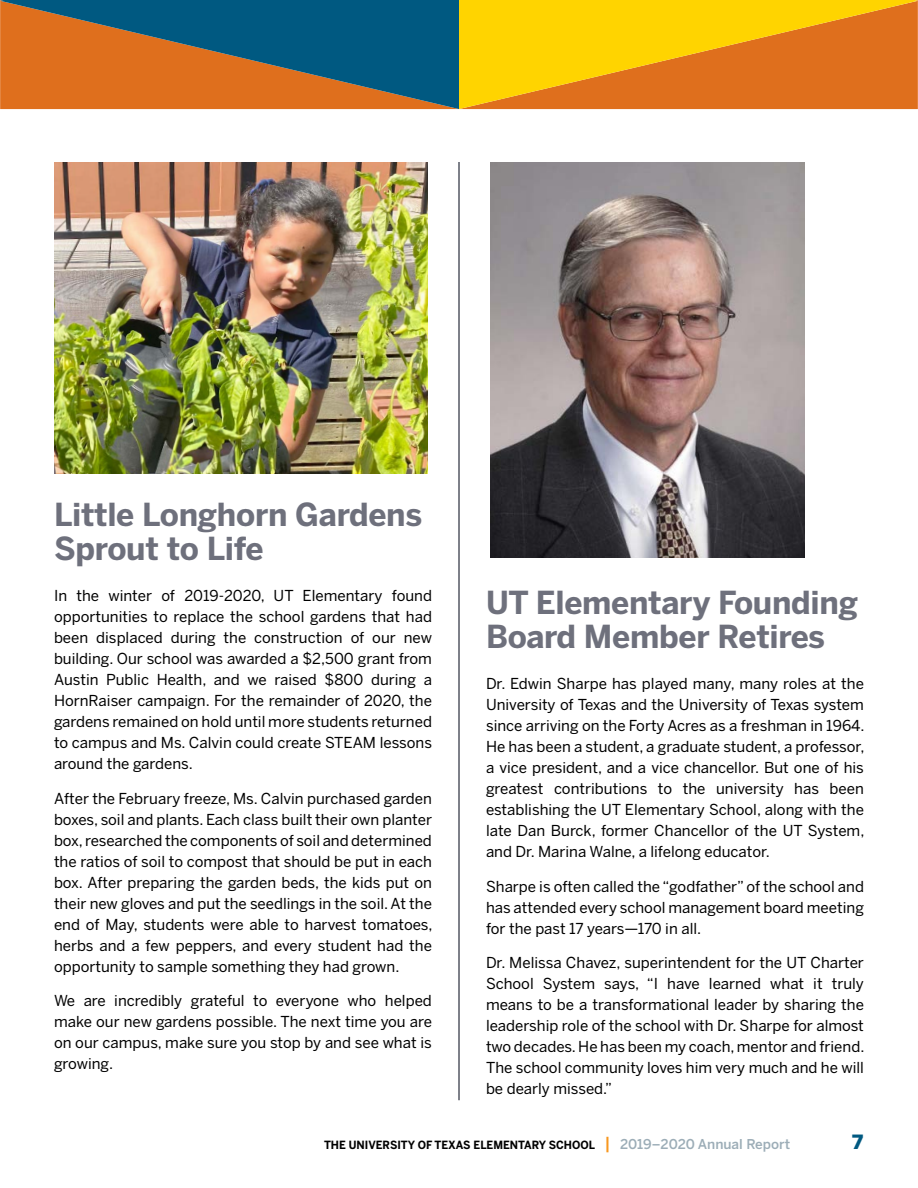
<style>
.page{position:relative;width:918px;height:1188px;background:#fff}
.page>*{position:absolute;margin:0;border:0;box-sizing:border-box;transform-origin:0 0}
.t1{font:700 31.5px/34.5px "Benton Sans";letter-spacing:-.01em;color:#6e707c}
.t2{font:900 19.5px "Benton Sans";color:#005981}
.t3{font:15px/21px "Benton Sans";color:#000;text-align:justify}
.t4{font:700 11.25px "Benton Sans";color:#000;scale:.95 1}
.s1{font-weight:500;font-size:16.5px;color:#f8971f}
.s2{font-weight:500;font-size:13.5px;color:#9cadb7}
</style>
<div class="page">
<img style="left:54px;top:162px;width:373px;height:311px">
<img style="left:491px;top:162px;width:314px;height:395px">
<svg style="left:459px;top:0;width:459px;height:109px;background:#efa20e"></svg>
<svg style="left:0;top:0;width:459px;height:109px;background:#6f644f"></svg>
<hr style="left:458px;top:162px;width:2px;height:938px;background:#545863">
<h1 class="t1" style="left:54px;top:497px;width:370px">Little Longhorn Gardens<br>Sprout to Life</h1>
<p class="t3" style="left:54px;top:585px;width:380px">In the winter of 2019-2020, UT Elementary found opportunities to replace the school gardens that had been displaced during the construction of our new building. Our school was awarded a $2,500 grant from Austin Public Health, and we raised $800 during a HornRaiser campaign. For the remainder of 2020, the gardens remained on hold until more students returned to campus and Ms. Calvin could create STEAM lessons around the gardens.</p>
<p class="t3" style="left:54px;top:788px;width:380px">After the February freeze, Ms. Calvin purchased garden boxes, soil and plants. Each class built their own planter box, researched the components of soil and determined the ratios of soil to compost that should be put in each box. After preparing the garden beds, the kids put on their new gloves and put the seedlings in the soil. At the end of May, students were able to harvest tomatoes, herbs and a few peppers, and every student had the opportunity to sample something they had grown.</p>
<p class="t3" style="left:54px;top:990px;width:380px">We are incredibly grateful to everyone who helped make our new gardens possible. The next time you are on our campus, make sure you stop by and see what is growing.</p>
<h1 class="t1" style="left:486px;top:584px;width:374px">UT Elementary Founding<br>Board Member Retires</h1>
<p class="t3" style="left:486px;top:673px;width:380px">Dr. Edwin Sharpe has played many, many roles at the University of Texas and the University of Texas system since arriving on the Forty Acres as a freshman in 1964.<br>He has been a student, a graduate student, a professor, a vice president, and a vice chancellor. But one of his greatest contributions to the university has been establishing the UT Elementary School, along with the late Dan Burck, former Chancellor of the UT System, and Dr. Marina Walne, a lifelong educator.</p>
<p class="t3" style="left:486px;top:876px;width:379px">Sharpe is often called the “godfather” of the school and has attended every school management board meeting for the past 17 years—170 in all.</p>
<p class="t3" style="left:486px;top:952px;width:380px">Dr. Melissa Chavez, superintendent for the UT Charter School System says, “I have learned what it truly means to be a transformational leader by sharing the leadership role of the school with Dr. Sharpe for almost two decades. He has been my coach, mentor and friend.<br>The school community loves him very much and he will be dearly missed.”</p>
<p class="t4" style="left:324px;top:1139px;width:492px">THE UNIVERSITY OF TEXAS ELEMENTARY SCHOOL <span class="s1">|</span> <span class="s2">2019–2020 Annual Report</span></p>
<h2 class="t2" style="left:852px;top:1131px;width:12px">7</h2>
</div>
